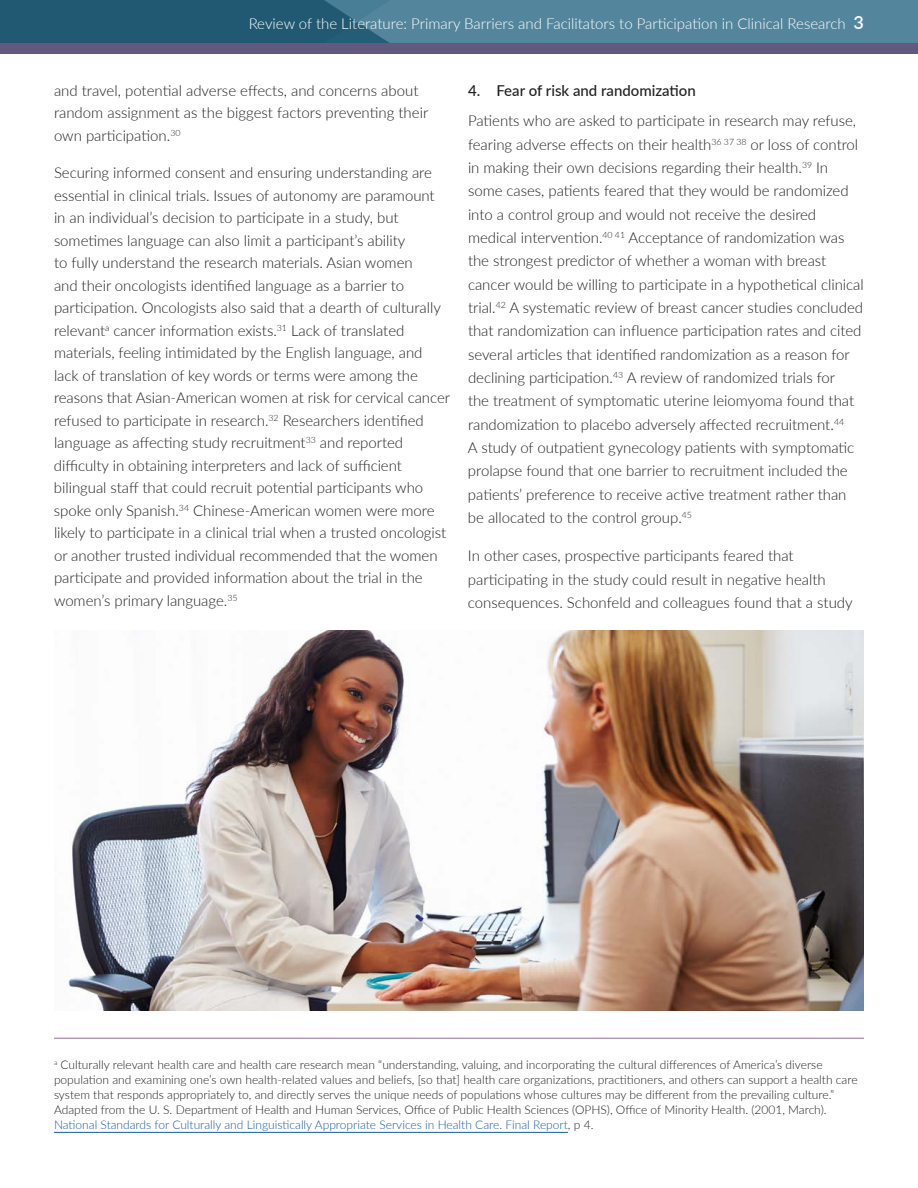
<style>
.page{position:relative;width:918px;height:1188px;background:#fff}
.page>*{position:absolute;margin:0;border:0;box-sizing:border-box;transform-origin:0 0}
.t1{font:300 15px/22.5px "Lato";letter-spacing:-.005em;color:#231f20}
.t2{font:300 15px "Lato";color:#fff}
.t3{font:500 15px "Lato";color:#231f20}
.t4{font:300 12px/15px "Lato";color:#231f20}
.s1{font-weight:600;font-size:18px}
.s2{color:#175d9e}
</style>
<div class="page">
<svg style="left:0;top:0;width:918px;height:43px;background:#3f748b"></svg>
<div style="left:0;top:43px;width:918px;height:11px;background:#635880"></div>
<img style="left:65px;top:631px;width:799px;height:380px">
<hr style="left:54px;top:1132px;width:514px;height:1px;background:#175d9e">
<hr style="left:54px;top:1038px;width:810px;height:1px;background:#8e6d95">
<p class="t2" style="left:249px;top:13px;width:617px">Review of the Literature: Primary Barriers and Facilitators to Participation in Clinical Research <span class="s1">3</span></p>
<p class="t1" style="left:54px;top:78px;width:376px">and travel, potential adverse effects, and concerns about random assignment as the biggest factors preventing their own participation.<sup>30</sup></p>
<p class="t1" style="left:54px;top:161px;width:398px">Securing informed consent and ensuring understanding are essential in clinical trials. Issues of autonomy are paramount<br>in an individual’s decision to participate in a study, but sometimes language can also limit a participant’s ability<br>to fully understand the research materials. Asian women<br>and their oncologists identified language as a barrier to participation. Oncologists also said that a dearth of culturally relevant<sup>a</sup> cancer information exists.<sup>31</sup> Lack of translated materials, feeling intimidated by the English language, and lack of translation of key words or terms were among the reasons that Asian-American women at risk for cervical cancer refused to participate in research.<sup>32</sup> Researchers identified language as affecting study recruitment<sup>33</sup> and reported difficulty in obtaining interpreters and lack of sufficient bilingual staff that could recruit potential participants who spoke only Spanish.<sup>34</sup> Chinese-American women were more likely to participate in a clinical trial when a trusted oncologist or another trusted individual recommended that the women participate and provided information about the trial in the women’s primary language.<sup>35</sup></p>
<h3 class="t3" style="left:468px;top:79px;width:229px">4. Fear of risk and randomization</h3>
<p class="t1" style="left:468px;top:109px;width:397px;line-height:23.4px">Patients who are asked to participate in research may refuse, fearing adverse effects on their health<sup>36</sup> <sup>37</sup> <sup>38</sup> or loss of control in making their own decisions regarding their health.<sup>39</sup> In some cases, patients feared that they would be randomized into a control group and would not receive the desired medical intervention.<sup>40</sup> <sup>41</sup> Acceptance of randomization was the strongest predictor of whether a woman with breast cancer would be willing to participate in a hypothetical clinical trial.<sup>42</sup> A systematic review of breast cancer studies concluded that randomization can influence participation rates and cited several articles that identified randomization as a reason for declining participation.<sup>43</sup> A review of randomized trials for<br>the treatment of symptomatic uterine leiomyoma found that randomization to placebo adversely affected recruitment.<sup>44<br></sup>A study of outpatient gynecology patients with symptomatic prolapse found that one barrier to recruitment included the patients’ preference to receive active treatment rather than be allocated to the control group.<sup>45</sup></p>
<p class="t1" style="left:468px;top:544px;width:386px;line-height:23.4px">In other cases, prospective participants feared that participating in the study could result in negative health consequences. Schonfeld and colleagues found that a study</p>
<p class="t4" style="left:54px;top:1057px;width:805px"><sup>a</sup> Culturally relevant health care and health care research mean “understanding, valuing, and incorporating the cultural differences of America’s diverse population and examining one’s own health-related values and beliefs, [so that] health care organizations, practitioners, and others can support a health care system that responds appropriately to, and directly serves the unique needs of populations whose cultures may be different from the prevailing culture.” Adapted from the U. S. Department of Health and Human Services, Office of Public Health Sciences (OPHS), Office of Minority Health. (2001, March).<br><span class="s2">National Standards for Culturally and Linguistically Appropriate Services in Health Care. Final Report</span>, p 4.</p>
</div>
